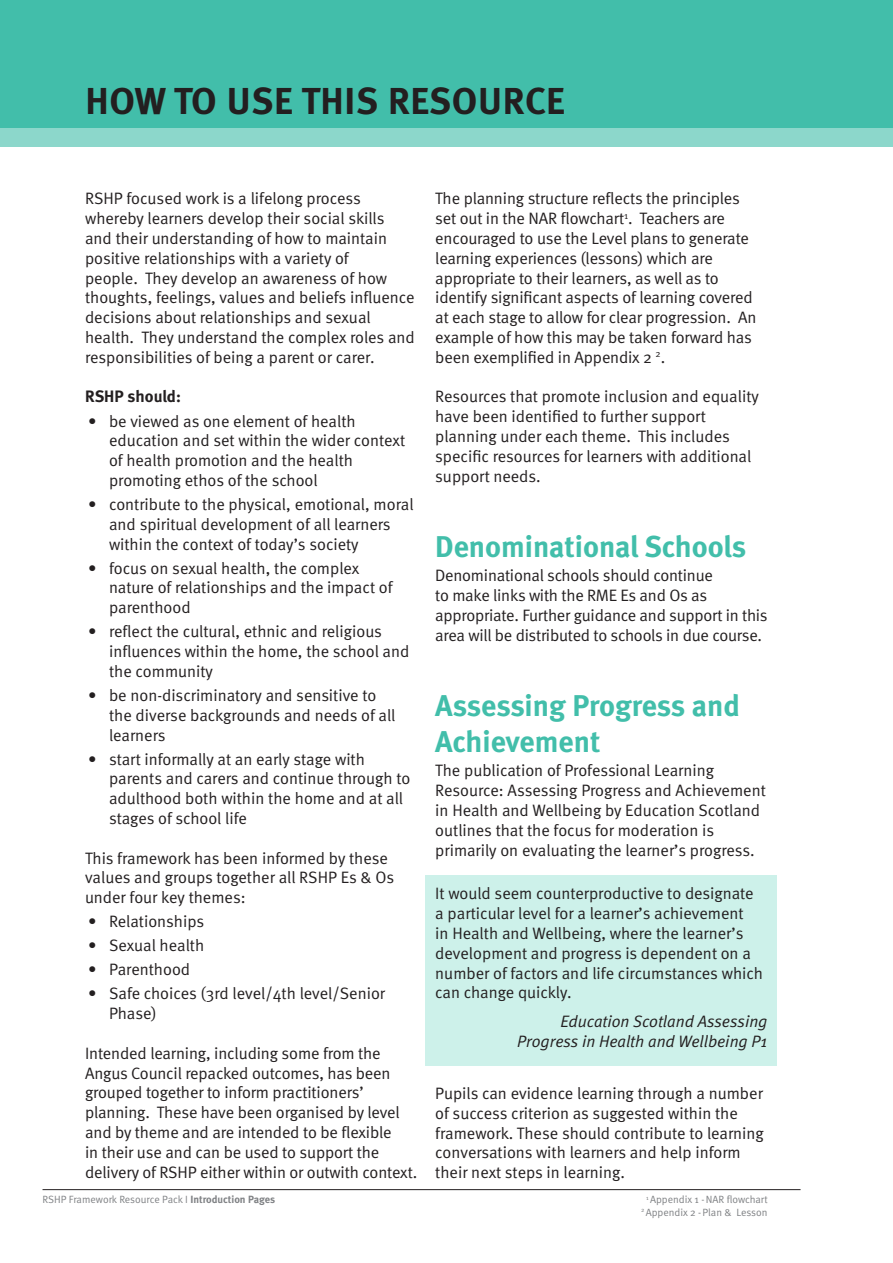
<style>
.page{position:relative;width:893px;height:1263px;background:#fff}
.page>*{position:absolute;margin:0;border:0;box-sizing:border-box;transform-origin:0 0}
.headers{font:37.5px "Meta Bold Caps";color:#231f20}
.sub_headers{font:700 30px/36px "Meta";color:#42beaa}
.body{font:16.5px/19.8px "Meta Normal";letter-spacing:-.005em;color:#231f20}
.body-2{font:italic 16.5px/19.8px "Meta Normal";color:#231f20;text-align:right}
.body-3{font:700 16.5px "Meta";color:#231f20}
.t1{font:10.5px "Meta Normal";color:#808285}
.s1{font-family:"Meta";font-weight:700}
</style>
<div class="page">
<hr style="left:43px;top:1189px;width:757px;height:1px;background:#231f20">
<div style="left:425px;top:875px;width:352px;height:190px;background:#cdf1ea"></div>
<div style="left:0;top:0;width:893px;height:147px;background:#42beaa"></div>
<div style="left:0;top:128px;width:893px;height:19px;background:#8cd7cb"></div>
<p class="headers" style="left:85px;top:79px;width:482px">HOW TO USE THIS RESOURCE</p>
<p class="body" style="left:85px;top:189px;width:331px">RSHP focused work is a lifelong process whereby learners develop their social skills and their understanding of how to maintain positive relationships with a variety of<br>people. They develop an awareness of how thoughts, feelings, values and beliefs influence decisions about relationships and sexual health. They understand the complex roles and responsibilities of being a parent or carer.</p>
<p class="body-3" style="left:85px;top:387px;width:97px">RSHP should:</p>
<p class="body" style="left:109px;top:411px;width:298px;text-indent:-21px">• be viewed as one element of health education and set within the wider context of health promotion and the health promoting ethos of the school</p>
<p class="body" style="left:109px;top:494px;width:306px;text-indent:-21px">• contribute to the physical, emotional, moral and spiritual development of all learners within the context of today’s society</p>
<p class="body" style="left:109px;top:558px;width:285px;text-indent:-21px">• focus on sexual health, the complex nature of relationships and the impact of parenthood</p>
<p class="body" style="left:109px;top:621px;width:302px;text-indent:-21px">• reflect the cultural, ethnic and religious influences within the home, the school and the community</p>
<p class="body" style="left:109px;top:685px;width:288px;text-indent:-21px">• be non-discriminatory and sensitive to the diverse backgrounds and needs of all learners</p>
<p class="body" style="left:109px;top:749px;width:303px;text-indent:-21px">• start informally at an early stage with parents and carers and continue through to adulthood both within the home and at all stages of school life</p>
<p class="body" style="left:85px;top:848px;width:311px">This framework has been informed by these values and groups together all RSHP Es &amp; Os under four key themes:</p>
<p class="body" style="left:88px;top:911px;width:118px">• Relationships</p>
<p class="body" style="left:88px;top:935px;width:118px">• Sexual health</p>
<p class="body" style="left:88px;top:959px;width:104px">• Parenthood</p>
<p class="body" style="left:109px;top:984px;width:278px;text-indent:-21px">• Safe choices (3rd level/4th level/Senior<br>Phase)</p>
<p class="body" style="left:85px;top:1043px;width:334px">Intended learning, including some from the Angus Council repacked outcomes, has been grouped together to inform practitioners’ planning. These have been organised by level and by theme and are intended to be flexible<br>in their use and can be used to support the delivery of RSHP either within or outwith context.</p>
<p class="t1" style="left:43px;top:1193px;width:234px">RSHP Framework Resource Pack I <span class="s1">Introduction Pages</span></p>
<p class="body" style="left:435px;top:189px;width:323px">The planning structure reflects the principles set out in the NAR flowchart<sup>1</sup>. Teachers are encouraged to use the Level plans to generate learning experiences (lessons) which are appropriate to their learners, as well as to identify significant aspects of learning covered at each stage to allow for clear progression. An example of how this may be taken forward has been exemplified in Appendix 2 <sup>2</sup>.</p>
<p class="body" style="left:435px;top:387px;width:325px">Resources that promote inclusion and equality have been identified to further support planning under each theme. This includes specific resources for learners with additional support needs.</p>
<p class="sub_headers" style="left:435px;top:528px;width:312px">Denominational Schools</p>
<p class="body" style="left:435px;top:565px;width:334px">Denominational schools should continue<br>to make links with the RME Es and Os as appropriate. Further guidance and support in this area will be distributed to schools in due course.</p>
<p class="sub_headers" style="left:435px;top:687px;width:306px">Assessing Progress and<br>Achievement</p>
<p class="body" style="left:435px;top:760px;width:332px">The publication of Professional Learning Resource: Assessing Progress and Achievement in Health and Wellbeing by Education Scotland outlines that the focus for moderation is primarily on evaluating the learner’s progress.</p>
<p class="body" style="left:435px;top:884px;width:329px">It would seem counterproductive to designate a particular level for a learner’s achievement<br>in Health and Wellbeing, where the learner’s development and progress is dependent on a number of factors and life circumstances which can change quickly.</p>
<p class="body-2" style="left:517px;top:1011px;width:252px">Education Scotland Assessing<br>Progress in Health and Wellbeing P1</p>
<p class="body" style="left:435px;top:1083px;width:330px">Pupils can evidence learning through a number of success criterion as suggested within the framework. These should contribute to learning conversations with learners and help inform their next steps in learning.</p>
<p class="t1" style="left:646px;top:1193px;width:123px"><sup>1</sup> Appendix 1 -NAR flowchart</p>
<p class="t1" style="left:641px;top:1206px;width:128px"><sup>2</sup> Appendix 2 -Plan &amp; Lesson</p>
</div>
